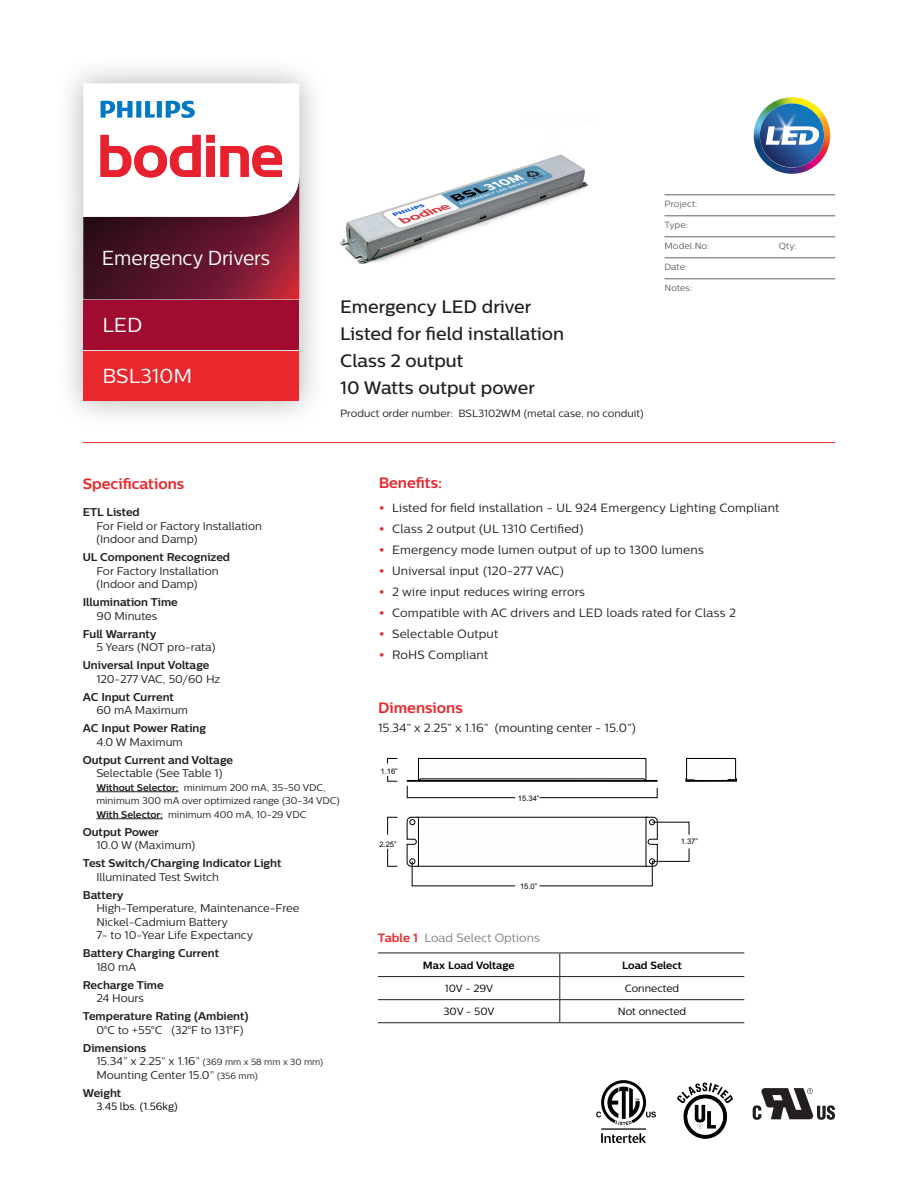
<style>
.page{position:relative;width:918px;height:1188px;background:#fff}
.page>*{position:absolute;margin:0;border:0;box-sizing:border-box;transform-origin:0 0}
.Nav_Panel_Text{font:20.25px "Centrale Sans";letter-spacing:-.005em;color:#fff;scale:.94 1}
.Nav_Panel_Text-2{font:20.25px "Centrale Sans";letter-spacing:-.005em;color:#fff}
.Product_Highlights{font:500 18px "Centrale Sans";color:#231f20}
.Specifications{font:700 15px "Centrale Sans";color:#e9282d}
.Dimensions{font:12px "Centrale Sans";letter-spacing:.015em;color:#231f20}
.Table_Subhead{font:12px "Centrale Sans";color:#808285}
.Specifications-2{font:11.25px/13.5px "Centrale Sans";color:#231f20}
.Specifications-3{font:700 11.25px/13.5px "Centrale Sans";color:#231f20}
.Product_Highlights-2{font:10.5px "Centrale Sans";color:#231f20}
.TableText{font:10.5px "Centrale Sans";color:#000}
.TableText-2{font:700 10.5px "Centrale Sans";color:#000}
.Specifications-4{font:10.5px "Centrale Sans";color:#000}
.Specifications-5{font:9.75px/13.5px "Centrale Sans";color:#231f20}
.Project_Grid{font:9px "Centrale Sans";letter-spacing:.01em;color:#636366}
.t1{font:7.65px "Arial";color:#000}
.s1{font-family:"Centrale Sans X Bold";color:#e9282d}
.s2{font-weight:700}
.s3{font-weight:400}
.s4{font-size:9px}
.s5{font-weight:700;color:#e9282d}
</style>
<div class="page">
<img style="left:340px;top:154px;width:249px;height:109px">
<img style="left:69px;top:69px;width:245px;height:186px">
<img style="left:69px;top:261px;width:245px;height:51px">
<div style="left:83px;top:299px;width:216px;height:51px;background:#a10b30"></div>
<div style="left:83px;top:350px;width:216px;height:51px;background:#e9282d"></div>
<svg style="left:83px;top:83px;width:216px;height:216px"></svg>
<svg style="left:751px;top:95px;width:82px;height:81px"></svg>
<img style="left:754px;top:97px;width:74px;height:77px">
<hr style="left:664px;top:194px;width:171px;height:1px;background:#636366">
<hr style="left:664px;top:215px;width:171px;height:1px;background:#636366">
<hr style="left:664px;top:236px;width:171px;height:1px;background:#636366">
<hr style="left:664px;top:257px;width:171px;height:1px;background:#636366">
<hr style="left:664px;top:278px;width:171px;height:1px;background:#636366">
<svg style="left:559px;top:954px;width:1px;height:68px"></svg>
<hr style="left:378px;top:976px;width:182px;height:1px;background:#231f20">
<hr style="left:560px;top:976px;width:184px;height:1px;background:#231f20">
<hr style="left:378px;top:999px;width:182px;height:1px;background:#231f20">
<hr style="left:560px;top:999px;width:184px;height:1px;background:#231f20">
<hr style="left:378px;top:953px;width:182px;height:1px;background:#231f20">
<hr style="left:560px;top:953px;width:184px;height:1px;background:#231f20">
<hr style="left:378px;top:1022px;width:182px;height:1px;background:#231f20">
<hr style="left:560px;top:1022px;width:184px;height:1px;background:#231f20">
<hr style="left:83px;top:442px;width:752px;height:1px;background:#e9282d">
<hr style="left:96px;top:791px;width:83px;height:1px;background:#231f20">
<hr style="left:96px;top:818px;width:67px;height:1px;background:#231f20">
<div style="left:418px;top:758px;width:228px;height:23px;border:1px solid #000"></div>
<div style="left:686px;top:758px;width:50px;height:23px;border:1px solid #000"></div>
<svg style="left:686px;top:778px;width:50px;height:4px"></svg>
<svg style="left:387px;top:758px;width:11px;height:6px"></svg>
<svg style="left:387px;top:817px;width:11px;height:18px"></svg>
<svg style="left:387px;top:776px;width:11px;height:5px"></svg>
<svg style="left:387px;top:849px;width:11px;height:18px"></svg>
<svg style="left:407px;top:779px;width:250px;height:19px"></svg>
<svg style="left:407px;top:817px;width:108px;height:69px"></svg>
<svg style="left:539px;top:817px;width:150px;height:69px"></svg>
<svg style="left:753px;top:1088px;width:82px;height:32px"></svg>
<svg style="left:596px;top:1080px;width:60px;height:63px"></svg>
<img style="left:677px;top:1082px;width:56px;height:57px">
<p class="Nav_Panel_Text" style="left:102px;top:247px;width:180px">Emergency Drivers</p>
<p class="Nav_Panel_Text-2" style="left:102px;top:313px;width:41px">LED</p>
<p class="Nav_Panel_Text-2" style="left:103px;top:365px;width:91px">BSL310M</p>
<p class="Product_Highlights" style="left:340px;top:296px;width:193px">Emergency LED driver</p>
<p class="Product_Highlights" style="left:340px;top:323px;width:225px">Listed for field installation</p>
<p class="Product_Highlights" style="left:340px;top:350px;width:125px">Class 2 output</p>
<p class="Product_Highlights" style="left:340px;top:377px;width:196px">10 Watts output power</p>
<p class="Product_Highlights-2" style="left:340px;top:407px;width:305px">Product order number: BSL3102WM (metal case, no conduit)</p>
<p class="Project_Grid" style="left:664px;top:199px;width:34px">Project:</p>
<p class="Project_Grid" style="left:664px;top:220px;width:25px">Type:</p>
<p class="Project_Grid" style="left:664px;top:241px;width:46px">Model.No:</p>
<p class="Project_Grid" style="left:779px;top:241px;width:19px">Qty:</p>
<p class="Project_Grid" style="left:664px;top:262px;width:24px">Date:</p>
<p class="Project_Grid" style="left:664px;top:283px;width:29px">Notes:</p>
<p class="Specifications" style="left:83px;top:475px;width:103px">Specifications</p>
<p class="Specifications" style="left:379px;top:474px;width:65px">Benefits:</p>
<p class="Dimensions" style="left:379px;top:501px;width:402px"><span class="s1">•</span> Listed for field installation - UL 924 Emergency Lighting Compliant</p>
<p class="Dimensions" style="left:379px;top:522px;width:206px"><span class="s1">•</span> Class 2 output (UL 1310 Certified)</p>
<p class="Dimensions" style="left:379px;top:543px;width:327px"><span class="s1">•</span> Emergency mode lumen output of up to 1300 lumens</p>
<p class="Dimensions" style="left:379px;top:564px;width:187px"><span class="s1">•</span> Universal input (120-277 VAC)</p>
<p class="Dimensions" style="left:379px;top:585px;width:208px"><span class="s1">•</span> 2 wire input reduces wiring errors</p>
<p class="Dimensions" style="left:379px;top:606px;width:359px"><span class="s1">•</span> Compatible with AC drivers and LED loads rated for Class 2</p>
<p class="Dimensions" style="left:379px;top:627px;width:121px"><span class="s1">•</span> Selectable Output</p>
<p class="Dimensions" style="left:379px;top:648px;width:111px"><span class="s1">•</span> RoHS Compliant</p>
<p class="Specifications-2" style="left:96px;top:505px;width:167px;text-indent:-14px"><span class="s2">ETL Listed<br></span>For Field or Factory Installation (Indoor and Damp)</p>
<p class="Specifications-2" style="left:96px;top:550px;width:135px;text-indent:-14px"><span class="s2">UL Component Recognized<br></span>For Factory Installation (Indoor and Damp)</p>
<p class="Specifications-3" style="left:96px;top:595px;width:83px;text-indent:-14px">Illumination Time<br><span class="s3">90 Minutes</span></p>
<p class="Specifications-2" style="left:96px;top:627px;width:121px;text-indent:-14px"><span class="s2">Full Warranty<br></span>5 Years (NOT pro-rata)</p>
<p class="Specifications-3" style="left:96px;top:658px;width:126px;text-indent:-14px">Universal Input Voltage<br><span class="s3">120-277 VAC, 50/60 Hz</span></p>
<p class="Specifications-3" style="left:96px;top:690px;width:93px;text-indent:-14px">AC Input Current<br><span class="s3">60 mA Maximum</span></p>
<p class="Specifications-3" style="left:96px;top:721px;width:111px;text-indent:-14px">AC Input Power Rating<br><span class="s3">4.0 W Maximum</span></p>
<p class="Specifications-3" style="left:83px;top:753px;width:152px;text-align:center">Output Current and Voltage<br><span class="s3">Selectable (See Table 1)</span></p>
<p class="Specifications-5" style="left:96px;top:780px;width:245px"><span class="s2">Without Selector:</span> minimum 200 mA, 35-50 VDC, minimum 300 mA over optimized range (30-34 VDC)</p>
<p class="Specifications-5" style="left:96px;top:807px;width:212px"><span class="s2">With Selector:</span> minimum 400 mA, 10-29 VDC</p>
<p class="Specifications-2" style="left:96px;top:825px;width:100px;text-indent:-14px"><span class="s2">Output Power<br></span>10.0 W (Maximum)</p>
<p class="Specifications-3" style="left:96px;top:856px;width:187px;text-indent:-14px">Test Switch/Charging Indicator Light<br><span class="s3">Illuminated Test Switch</span></p>
<p class="Specifications-2" style="left:96px;top:888px;width:205px;text-indent:-14px"><span class="s2">Battery<br></span>High-Temperature, Maintenance-Free<br>Nickel-Cadmium Battery<br>7- to 10-Year Life Expectancy</p>
<p class="Specifications-3" style="left:96px;top:946px;width:124px;text-indent:-14px">Battery Charging Current<br><span class="s3">180 mA</span></p>
<p class="Specifications-3" style="left:83px;top:978px;width:82px;text-align:center">Recharge Time<br><span class="s3">24 Hours</span></p>
<p class="Specifications-3" style="left:96px;top:1009px;width:154px;text-indent:-14px">Temperature Rating (Ambient)<br><span class="s3">0°C to +55°C (32°F to 131°F)</span></p>
<p class="Specifications-2" style="left:96px;top:1041px;width:228px;text-indent:-14px"><span class="s2">Dimensions<br></span>15.34” x 2.25” x 1.16” <span class="s4">(369 mm x 58 mm x 30 mm)<br></span>Mounting Center 15.0” <span class="s4">(356 mm)</span></p>
<p class="Specifications-3" style="left:83px;top:1086px;width:40px">Weight</p>
<p class="Specifications-4" style="left:96px;top:1101px;width:83px">3.45 lbs. (1.56kg)</p>
<p class="Specifications" style="left:378px;top:699px;width:86px">Dimensions</p>
<p class="Dimensions" style="left:378px;top:721px;width:259px">15.34” x 2.25” x 1.16” (mounting center - 15.0”)</p>
<p class="t1" style="left:380px;top:766px;width:19px">1.16”</p>
<p class="t1" style="left:518px;top:793px;width:23px">15.34”</p>
<p class="t1" style="left:681px;top:836px;width:19px">1.37”</p>
<p class="t1" style="left:379px;top:839px;width:19px">2.25”</p>
<p class="t1" style="left:520px;top:881px;width:19px">15.0”</p>
<p class="Table_Subhead" style="left:378px;top:931px;width:163px"><span class="s5">Table 1</span> Load Select Options</p>
<p class="TableText-2" style="left:423px;top:959px;width:93px">Max Load Voltage</p>
<p class="TableText-2" style="left:622px;top:959px;width:61px">Load Select</p>
<p class="TableText" style="left:445px;top:982px;width:50px">10V - 29V</p>
<p class="TableText" style="left:625px;top:982px;width:56px">Connected</p>
<p class="TableText" style="left:444px;top:1005px;width:52px">30V - 50V</p>
<p class="TableText" style="left:618px;top:1005px;width:70px">Not onnected</p>
</div>
